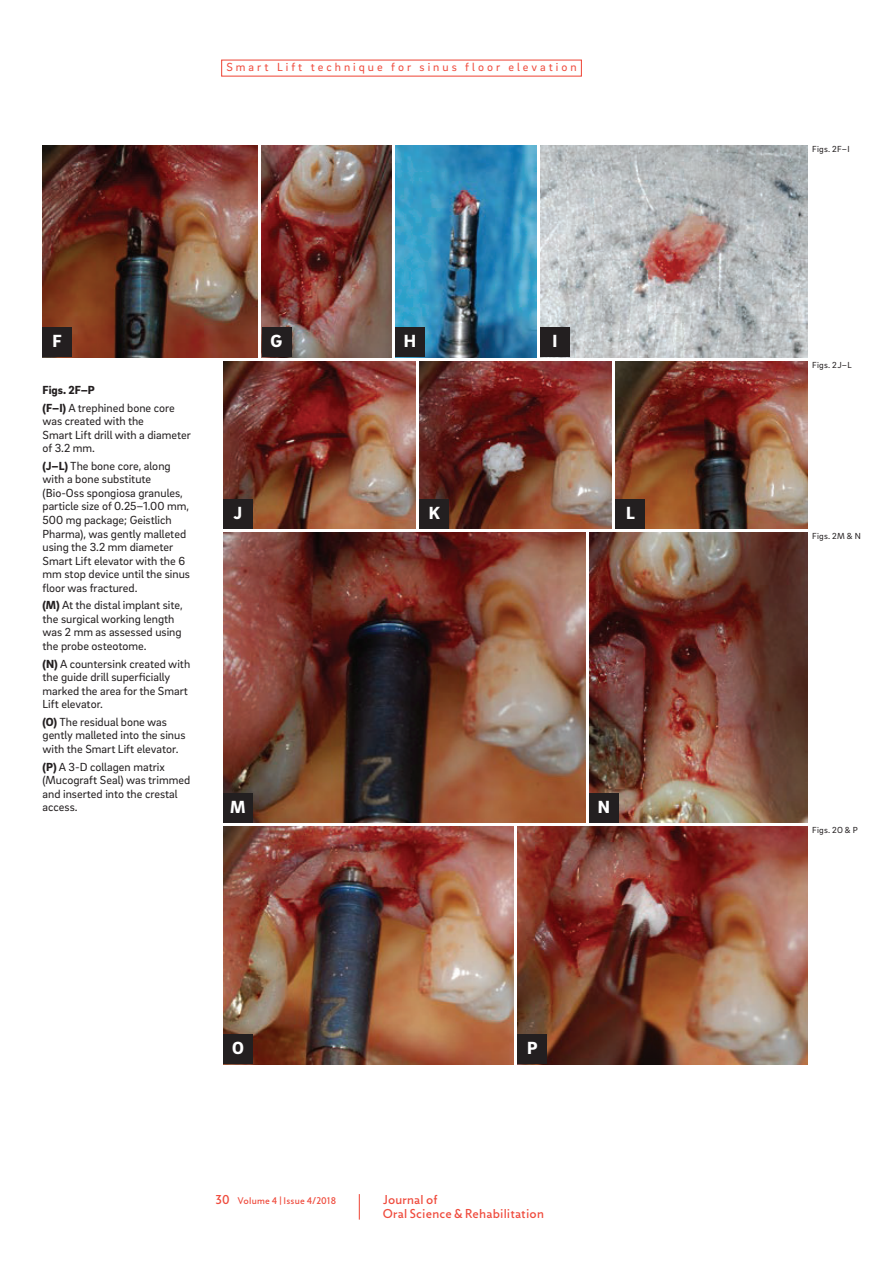
<style>
.page{position:relative;width:893px;height:1263px;background:#fff}
.page>*{position:absolute;margin:0;border:0;box-sizing:border-box;transform-origin:0 0}
.t1{font:900 18px "Brix Sans";color:#fff}
.t2{font:12px/13.5px "Brix Sans";color:#231f20}
.t3{font:12px "Brix Sans";letter-spacing:.25em;color:#ef4b3d}
.t4{font:12px/14.4px "Zigfrid";letter-spacing:.02em;color:#ef4b3d}
.t5{font:9px "Brix Sans";letter-spacing:.025em;color:#231f20}
.t6{font:9px "Zigfrid";letter-spacing:.025em;color:#ef4b3d}
.s1{font-weight:900}
.s2{font-size:12px}
</style>
<div class="page">
<svg style="left:359px;top:1194px;width:1px;height:25px"></svg>
<img style="left:42px;top:145px;width:216px;height:212px">
<img style="left:262px;top:145px;width:129px;height:212px">
<img style="left:395px;top:145px;width:141px;height:212px">
<img style="left:540px;top:146px;width:268px;height:211px">
<img style="left:223px;top:361px;width:192px;height:168px">
<img style="left:420px;top:361px;width:192px;height:168px">
<img style="left:616px;top:361px;width:192px;height:168px">
<img style="left:223px;top:533px;width:362px;height:289px">
<img style="left:589px;top:533px;width:219px;height:289px">
<img style="left:223px;top:826px;width:290px;height:238px">
<img style="left:518px;top:826px;width:290px;height:238px">
<div style="left:43px;top:328px;width:29px;height:29px;background:#231f20"></div>
<div style="left:262px;top:328px;width:29px;height:29px;background:#231f20"></div>
<div style="left:395px;top:328px;width:30px;height:29px;background:#231f20"></div>
<div style="left:540px;top:328px;width:30px;height:29px;background:#231f20"></div>
<div style="left:223px;top:499px;width:30px;height:30px;background:#231f20"></div>
<div style="left:420px;top:499px;width:29px;height:30px;background:#231f20"></div>
<div style="left:616px;top:499px;width:29px;height:30px;background:#231f20"></div>
<div style="left:589px;top:793px;width:30px;height:29px;background:#231f20"></div>
<div style="left:223px;top:793px;width:30px;height:29px;background:#231f20"></div>
<div style="left:223px;top:1035px;width:30px;height:29px;background:#231f20"></div>
<div style="left:518px;top:1035px;width:29px;height:29px;background:#231f20"></div>
<p class="t3" style="left:226px;top:63px;width:352px">Smart Lift technique for sinus floor elevation</p>
<h1 class="t1" style="left:52px;top:334px;width:11px">F</h1>
<h1 class="t1" style="left:271px;top:334px;width:13px">G</h1>
<h1 class="t1" style="left:404px;top:334px;width:14px">H</h1>
<h1 class="t1" style="left:552px;top:334px;width:6px">I</h1>
<p class="t2" style="left:43px;top:382px;width:134px;line-height:17.7px"><span class="s1">Figs. 2F–P<br>(F–I)</span> A trephined bone core</p>
<p class="t2" style="left:43px;top:415px;width:150px">was created with the<br>Smart Lift drill with a diameter of 3.2 mm.</p>
<p class="t2" style="left:43px;top:460px;width:149px"><span class="s1">(J–L)</span> The bone core, along with a bone substitute (Bio-Oss spongiosa granules, particle size of 0.25–1.00 mm,<br>500 mg package; Geistlich<br>Pharma), was gently malleted using the 3.2 mm diameter<br>Smart Lift elevator with the 6 mm stop device until the sinus floor was fractured.</p>
<p class="t2" style="left:43px;top:599px;width:142px"><span class="s1">(M)</span> At the distal implant site, the surgical working length was 2 mm as assessed using the probe osteotome.</p>
<p class="t2" style="left:43px;top:658px;width:149px"><span class="s1">(N)</span> A countersink created with the guide drill superficially marked the area for the Smart<br>Lift elevator.</p>
<p class="t2" style="left:43px;top:716px;width:145px"><span class="s1">(O)</span> The residual bone was gently malleted into the sinus with the Smart Lift elevator.</p>
<p class="t2" style="left:43px;top:761px;width:149px"><span class="s1">(P)</span> A 3-D collagen matrix (Mucograft Seal) was trimmed and inserted into the crestal access.</p>
<h1 class="t1" style="left:234px;top:506px;width:10px">J</h1>
<h1 class="t1" style="left:429px;top:506px;width:13px">K</h1>
<h1 class="t1" style="left:626px;top:506px;width:10px">L</h1>
<h1 class="t1" style="left:230px;top:800px;width:17px">M</h1>
<h1 class="t1" style="left:598px;top:800px;width:14px">N</h1>
<h1 class="t1" style="left:232px;top:1041px;width:13px">O</h1>
<h1 class="t1" style="left:527px;top:1041px;width:12px">P</h1>
<p class="t6" style="left:216px;top:1197px;width:122px"><span class="s2">30</span> Volume 4 | Issue 4/2018</p>
<p class="t4" style="left:383px;top:1194px;width:163px">Journal of<br>Oral Science &amp; Rehabilitation</p>
<p class="t5" style="left:812px;top:146px;width:39px">Figs. 2F–I</p>
<p class="t5" style="left:812px;top:361px;width:41px">Figs. 2J–L</p>
<p class="t5" style="left:812px;top:533px;width:50px">Figs. 2M &amp; N</p>
<p class="t5" style="left:812px;top:826px;width:47px">Figs. 2O &amp; P</p>
</div>
